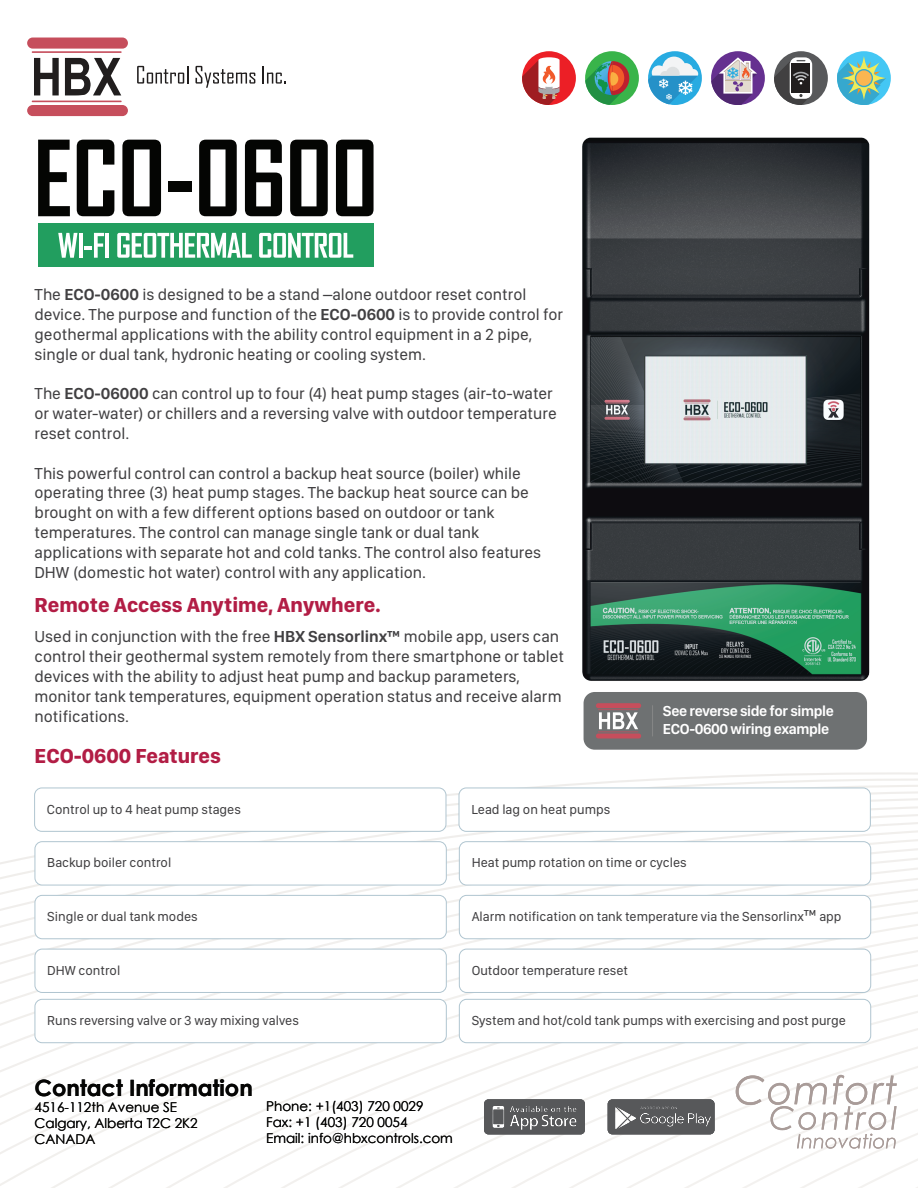
<style>
.page{position:relative;width:918px;height:1188px;background:#fff}
.page>*{position:absolute;margin:0;border:0;box-sizing:border-box;transform-origin:0 0}
.t1{font:700 22.5px "Century Gothic";color:#050504}
.t2{font:700 21px "SF Compact Display";color:#b21d45}
.t3{font:16.5px/19.8px "SF Compact Display";color:#414042}
.t4{font:600 15px/18px "SF Compact Display";letter-spacing:-.025em;color:#fff}
.t5{font:13.5px "SF Compact Display";color:#414042}
.t6{font:13.5px/16.2px "Century Gothic";color:#050504}
.s1{font-weight:600}
.s2{font-size:16.5px}
</style>
<div class="page">
<img style="left:560px;top:66px;width:331px;height:684px">
<div style="left:584px;top:692px;width:283px;height:58px;background:#6e7172;border-radius:11px"></div>
<div style="left:596px;top:703px;width:45px;height:5px;background:#c64e5c;border-radius:2px"></div>
<hr style="left:596px;top:734px;width:45px;height:4px;background:#c64e5c;border-radius:2px">
<svg style="left:598px;top:709px;width:40px;height:24px"></svg>
<svg style="left:0;top:772px;width:918px;height:416px"></svg>
<div style="left:27px;top:38px;width:101px;height:11px;background:#c64e5c;border-radius:6px"></div>
<div style="left:27px;top:105px;width:101px;height:11px;background:#c64e5c;border-radius:6px"></div>
<hr style="left:32px;top:51px;width:90px;height:2px;background:#c64e5c">
<hr style="left:32px;top:101px;width:90px;height:1px;background:#c64e5c">
<svg style="left:34px;top:58px;width:25px;height:37px"></svg>
<svg style="left:65px;top:58px;width:56px;height:37px"></svg>
<svg style="left:137px;top:66px;width:51px;height:18px"></svg>
<svg style="left:195px;top:66px;width:60px;height:22px"></svg>
<svg style="left:263px;top:66px;width:23px;height:18px"></svg>
<div style="left:837px;top:51px;width:54px;height:54px;background:#44c7f4;border-radius:50%"></div>
<svg style="left:837px;top:56px;width:49px;height:49px"></svg>
<div style="left:774px;top:51px;width:54px;height:54px;background:#58595b;border-radius:50%"></div>
<svg style="left:774px;top:57px;width:38px;height:48px"></svg>
<div style="left:711px;top:51px;width:54px;height:54px;background:#653090;border-radius:50%"></div>
<svg style="left:711px;top:57px;width:46px;height:48px"></svg>
<svg style="left:648px;top:51px;width:54px;height:54px"></svg>
<svg style="left:648px;top:57px;width:50px;height:47px"></svg>
<div style="left:585px;top:51px;width:54px;height:54px;background:#39b44a;border-radius:50%"></div>
<svg style="left:585px;top:61px;width:44px;height:44px"></svg>
<div style="left:522px;top:51px;width:54px;height:54px;background:#ec1f26;border-radius:50%"></div>
<svg style="left:522px;top:57px;width:38px;height:48px"></svg>
<svg style="left:38px;top:140px;width:32px;height:76px"></svg>
<svg style="left:77px;top:140px;width:37px;height:76px"></svg>
<svg style="left:122px;top:140px;width:39px;height:76px"></svg>
<div style="left:168px;top:182px;width:24px;height:10px;background:#040503"></div>
<svg style="left:199px;top:140px;width:38px;height:76px"></svg>
<svg style="left:245px;top:140px;width:37px;height:76px"></svg>
<svg style="left:290px;top:140px;width:38px;height:76px"></svg>
<svg style="left:336px;top:140px;width:38px;height:76px"></svg>
<div style="left:38px;top:223px;width:336px;height:44px;background:#229e5f"></div>
<svg style="left:58px;top:233px;width:19px;height:25px"></svg>
<hr style="left:79px;top:233px;width:4px;height:25px;background:#fff">
<svg style="left:84px;top:233px;width:20px;height:25px"></svg>
<hr style="left:105px;top:233px;width:4px;height:25px;background:#fff">
<svg style="left:117px;top:233px;width:135px;height:25px"></svg>
<svg style="left:259px;top:233px;width:94px;height:25px"></svg>
<div style="left:35px;top:788px;width:411px;height:43px;background:#fff;border-radius:7px"></div>
<div style="left:34px;top:788px;width:412px;height:44px;border:1px solid #b0c5d0;border-radius:7px"></div>
<div style="left:35px;top:842px;width:411px;height:43px;background:#fff;border-radius:7px"></div>
<div style="left:35px;top:841px;width:412px;height:44px;border:1px solid #b0c5d0;border-radius:7px"></div>
<div style="left:35px;top:895px;width:411px;height:44px;background:#fff;border-radius:7px"></div>
<div style="left:35px;top:895px;width:412px;height:44px;border:1px solid #b0c5d0;border-radius:7px"></div>
<div style="left:35px;top:949px;width:411px;height:43px;background:#fff;border-radius:7px"></div>
<div style="left:35px;top:949px;width:412px;height:44px;border:1px solid #b0c5d0;border-radius:7px"></div>
<div style="left:35px;top:999px;width:411px;height:44px;background:#fff;border-radius:7px"></div>
<div style="left:35px;top:999px;width:412px;height:44px;border:1px solid #b0c5d0;border-radius:7px"></div>
<div style="left:459px;top:788px;width:411px;height:43px;background:#fff;border-radius:7px"></div>
<div style="left:459px;top:788px;width:412px;height:44px;border:1px solid #b0c5d0;border-radius:7px"></div>
<div style="left:459px;top:842px;width:412px;height:43px;background:#fff;border-radius:7px"></div>
<div style="left:459px;top:841px;width:412px;height:44px;border:1px solid #b0c5d0;border-radius:7px"></div>
<div style="left:459px;top:895px;width:412px;height:44px;background:#fff;border-radius:7px"></div>
<div style="left:459px;top:895px;width:412px;height:44px;border:1px solid #b0c5d0;border-radius:7px"></div>
<div style="left:459px;top:949px;width:412px;height:43px;background:#fff;border-radius:7px"></div>
<div style="left:459px;top:949px;width:412px;height:44px;border:1px solid #b0c5d0;border-radius:7px"></div>
<div style="left:459px;top:999px;width:412px;height:44px;background:#fff;border-radius:7px"></div>
<div style="left:459px;top:999px;width:412px;height:44px;border:1px solid #b0c5d0;border-radius:7px"></div>
<svg style="left:484px;top:1099px;width:101px;height:35px;background:#68696b"></svg>
<svg style="left:608px;top:978px;width:310px;height:210px"></svg>
<p class="t3" style="left:35px;top:284px;width:530px">The <span class="s1">ECO-0600</span> is designed to be a stand –alone outdoor reset control device. The purpose and function of the <span class="s1">ECO-0600</span> is to provide control for geothermal applications with the ability control equipment in a 2 pipe, single or dual tank, hydronic heating or cooling system.</p>
<p class="t3" style="left:35px;top:383px;width:524px">The <span class="s1">ECO-06000</span> can control up to four (4) heat pump stages (air-to-water or water-water) or chillers and a reversing valve with outdoor temperature reset control.</p>
<p class="t3" style="left:35px;top:462px;width:508px">This powerful control can control a backup heat source (boiler) while operating three (3) heat pump stages. The backup heat source can be brought on with a few different options based on outdoor or tank temperatures. The control can manage single tank or dual tank applications with separate hot and cold tanks. The control also features DHW (domestic hot water) control with any application.</p>
<p class="t2" style="left:35px;top:590px;width:348px">Remote Access Anytime, Anywhere.</p>
<p class="t3" style="left:35px;top:626px;width:531px">Used in conjunction with the free <span class="s1">HBX Sensorlinx™</span> mobile app, users can control their geothermal system remotely from there smartphone or tablet devices with the ability to adjust heat pump and backup parameters, monitor tank temperatures, equipment operation status and receive alarm notifications.</p>
<p class="t2" style="left:35px;top:741px;width:188px">ECO-0600 Features</p>
<p class="t5" style="left:47px;top:800px;width:196px">Control up to 4 heat pump stages</p>
<p class="t5" style="left:471px;top:800px;width:140px">Lead lag on heat pumps</p>
<p class="t4" style="left:663px;top:701px;width:173px">See reverse side for simple<br>ECO-0600 wiring example</p>
<p class="t5" style="left:47px;top:854px;width:125px">Backup boiler control</p>
<p class="t5" style="left:472px;top:854px;width:217px">Heat pump rotation on time or cycles</p>
<p class="t5" style="left:47px;top:907px;width:152px">Single or dual tank modes</p>
<p class="t5" style="left:472px;top:907px;width:371px">Alarm notification on tank temperature via the Sensorlinx<span class="s2">™</span> app</p>
<p class="t5" style="left:47px;top:961px;width:74px">DHW control</p>
<p class="t5" style="left:47px;top:1011px;width:253px">Runs reversing valve or 3 way mixing valves</p>
<p class="t5" style="left:472px;top:961px;width:158px">Outdoor temperature reset</p>
<p class="t5" style="left:472px;top:1011px;width:376px">System and hot/cold tank pumps with exercising and post purge</p>
<h1 class="t1" style="left:35px;top:1070px;width:220px">Contact Information</h1>
<p class="t6" style="left:35px;top:1099px;width:165px">4516-112th Avenue SE<br>Calgary, Alberta T2C 2K2<br>CANADA</p>
<p class="t6" style="left:266px;top:1098px;width:188px">Phone: +1(403) 720 0029<br>Fax: +1 (403) 720 0054<br>Email: info@hbxcontrols.com</p>
</div>
